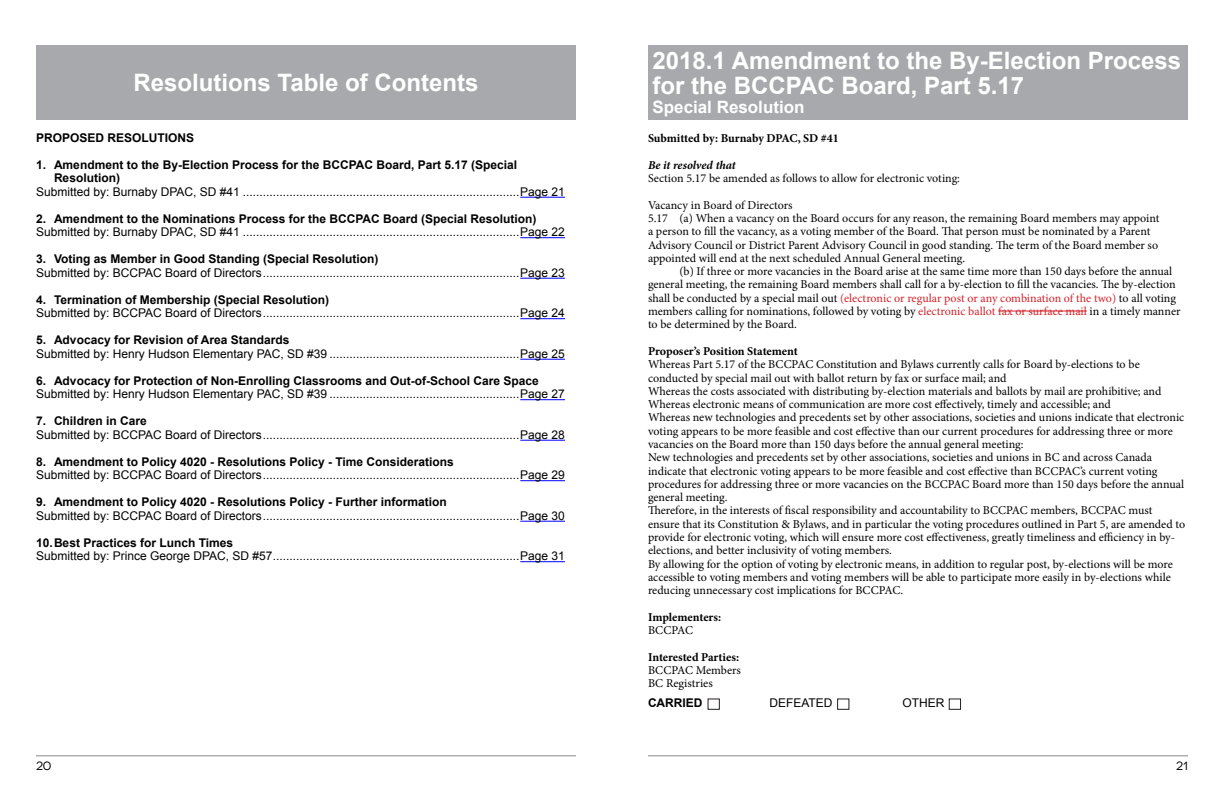
<style>
.page{position:relative;width:1224px;height:792px;background:#fff}
.page>*{position:absolute;margin:0;border:0;box-sizing:border-box;transform-origin:0 0}
.t1{font:700 24px/25px "Arial";color:#fff}
.t2{font:700 17px "Arial";color:#fff}
.t3{font:12px/13.3px "Minion Pro";color:#000}
.t4{font:12px "Arial";color:#000}
.t5{font:700 12px/13.5px "Arial";color:#000}
.t6{font:700 12px "Minion Pro";letter-spacing:-.005em;color:#000}
.t7{font:italic 700 12px "Minion Pro";letter-spacing:-.005em;color:#000}
.t8{font:12px "Novecentowide";color:#000}
.s1{color:#d2232a}
</style>
<div class="page">
<hr style="left:36px;top:756px;width:540px;height:1px;background:#a7a9ac">
<hr style="left:648px;top:756px;width:540px;height:1px;background:#a7a9ac">
<hr style="left:520px;top:197px;width:45px;height:1px;background:#00f">
<hr style="left:520px;top:237px;width:45px;height:1px;background:#00f">
<hr style="left:520px;top:278px;width:45px;height:1px;background:#00f">
<hr style="left:520px;top:318px;width:45px;height:1px;background:#00f">
<hr style="left:520px;top:359px;width:45px;height:1px;background:#00f">
<hr style="left:520px;top:399px;width:45px;height:1px;background:#00f">
<hr style="left:520px;top:440px;width:45px;height:1px;background:#00f">
<hr style="left:520px;top:480px;width:45px;height:1px;background:#00f">
<hr style="left:520px;top:521px;width:45px;height:1px;background:#00f">
<hr style="left:520px;top:561px;width:45px;height:1px;background:#00f">
<div style="left:36px;top:45px;width:540px;height:75px;background:#a7a9ac"></div>
<div style="left:708px;top:698px;width:12px;height:12px;border:1px solid #231f20"></div>
<div style="left:837px;top:698px;width:12px;height:12px;border:1px solid #231f20"></div>
<div style="left:949px;top:698px;width:12px;height:12px;border:1px solid #231f20"></div>
<div style="left:648px;top:45px;width:540px;height:75px;background:#a7a9ac"></div>
<hr style="left:998px;top:311px;width:89px;height:1px;background:#d2232a">
<h1 class="t1" style="left:134px;top:71px;width:346px">Resolutions Table of Contents</h1>
<p class="t5" style="left:36px;top:131px;width:160px">PROPOSED RESOLUTIONS</p>
<p class="t5" style="left:54px;top:158px;width:465px;text-indent:-18px">1. Amendment to the By-Election Process for the BCCPAC Board, Part 5.17 (Special<br>Resolution)</p>
<p class="t4" style="left:36px;top:184px;width:530px">Submitted by: Burnaby DPAC, SD #41 ...................................................................................Page 21</p>
<p class="t5" style="left:36px;top:212px;width:502px">2. Amendment to the Nominations Process for the BCCPAC Board (Special Resolution)</p>
<p class="t4" style="left:36px;top:224px;width:530px">Submitted by: Burnaby DPAC, SD #41 ...................................................................................Page 22</p>
<p class="t5" style="left:36px;top:253px;width:344px">3. Voting as Member in Good Standing (Special Resolution)</p>
<p class="t4" style="left:36px;top:265px;width:530px">Submitted by: BCCPAC Board of Directors.............................................................................Page 23</p>
<p class="t5" style="left:36px;top:293px;width:295px">4. Termination of Membership (Special Resolution)</p>
<p class="t4" style="left:36px;top:305px;width:530px">Submitted by: BCCPAC Board of Directors.............................................................................Page 24</p>
<p class="t5" style="left:36px;top:334px;width:255px">5. Advocacy for Revision of Area Standards</p>
<p class="t4" style="left:36px;top:346px;width:530px">Submitted by: Henry Hudson Elementary PAC, SD #39 .........................................................Page 25</p>
<p class="t5" style="left:36px;top:374px;width:504px">6. Advocacy for Protection of Non-Enrolling Classrooms and Out-of-School Care Space</p>
<p class="t4" style="left:36px;top:386px;width:530px">Submitted by: Henry Hudson Elementary PAC, SD #39 .........................................................Page 27</p>
<p class="t5" style="left:36px;top:415px;width:112px">7. Children in Care</p>
<p class="t4" style="left:36px;top:427px;width:530px">Submitted by: BCCPAC Board of Directors.............................................................................Page 28</p>
<p class="t5" style="left:36px;top:455px;width:419px">8. Amendment to Policy 4020 - Resolutions Policy - Time Considerations</p>
<p class="t4" style="left:36px;top:467px;width:530px">Submitted by: BCCPAC Board of Directors.............................................................................Page 29</p>
<p class="t5" style="left:36px;top:496px;width:412px">9. Amendment to Policy 4020 - Resolutions Policy - Further information</p>
<p class="t4" style="left:36px;top:508px;width:530px">Submitted by: BCCPAC Board of Directors.............................................................................Page 30</p>
<p class="t5" style="left:36px;top:536px;width:199px">10.Best Practices for Lunch Times</p>
<p class="t4" style="left:36px;top:548px;width:530px">Submitted by: Prince George DPAC, SD #57..........................................................................Page 31</p>
<h1 class="t1" style="left:652px;top:49px;width:530px">2018.1 Amendment to the By-Election Process for the BCCPAC Board, Part 5.17</h1>
<h2 class="t2" style="left:652px;top:96px;width:154px">Special Resolution</h2>
<p class="t6" style="left:648px;top:130px;width:192px">Submitted by: Burnaby DPAC, SD #41</p>
<p class="t7" style="left:648px;top:156px;width:89px">Be it resolved that</p>
<p class="t3" style="left:648px;top:172px;width:314px">Section 5.17 be amended as follows to allow for electronic voting:</p>
<p class="t3" style="left:648px;top:198px;width:513px">Vacancy in Board of Directors<br>5.17 (a) When a vacancy on the Board occurs for any reason, the remaining Board members may appoint a person to fill the vacancy, as a voting member of the Board. That person must be nominated by a Parent Advisory Council or District Parent Advisory Council in good standing. The term of the Board member so appointed will end at the next scheduled Annual General meeting.</p>
<p class="t3" style="left:648px;top:265px;width:534px;text-indent:32px">(b) If three or more vacancies in the Board arise at the same time more than 150 days before the annual general meeting, the remaining Board members shall call for a by-election to fill the vacancies. The by-election shall be conducted by a special mail out <span class="s1">(electronic or regular post or any combination of the two)</span> to all voting members calling for nominations, followed by voting by <span class="s1">electronic ballot fax or surface mail</span> in a timely manner to be determined by the Board.</p>
<p class="t6" style="left:648px;top:343px;width:151px">Proposer’s Position Statement</p>
<p class="t3" style="left:648px;top:358px;width:539px">Whereas Part 5.17 of the BCCPAC Constitution and Bylaws currently calls for Board by-elections to be conducted by special mail out with ballot return by fax or surface mail; and<br>Whereas the costs associated with distributing by-election materials and ballots by mail are prohibitive; and Whereas electronic means of communication are more cost effectively, timely and accessible; and<br>Whereas new technologies and precedents set by other associations, societies and unions indicate that electronic voting appears to be more feasible and cost effective than our current procedures for addressing three or more vacancies on the Board more than 150 days before the annual general meeting:<br>New technologies and precedents set by other associations, societies and unions in BC and across Canada indicate that electronic voting appears to be more feasible and cost effective than BCCPAC’s current voting procedures for addressing three or more vacancies on the BCCPAC Board more than 150 days before the annual general meeting.<br>Therefore, in the interests of fiscal responsibility and accountability to BCCPAC members, BCCPAC must ensure that its Constitution &amp; Bylaws, and in particular the voting procedures outlined in Part 5, are amended to provide for electronic voting, which will ensure more cost effectiveness, greatly timeliness and efficiency in by&shy;elections, and better inclusivity of voting members.<br>By allowing for the option of voting by electronic means, in addition to regular post, by-elections will be more accessible to voting members and voting members will be able to participate more easily in by-elections while reducing unnecessary cost implications for BCCPAC.</p>
<p class="t6" style="left:648px;top:609px;width:75px">Implementers:</p>
<p class="t3" style="left:648px;top:624px;width:47px">BCCPAC</p>
<p class="t6" style="left:648px;top:648px;width:93px">Interested Parties:</p>
<p class="t3" style="left:648px;top:664px;width:95px">BCCPAC Members<br>BC Registries</p>
<p class="t5" style="left:648px;top:697px;width:56px">CARRIED</p>
<p class="t4" style="left:769px;top:695px;width:65px">DEFEATED</p>
<p class="t4" style="left:903px;top:695px;width:43px">OTHER</p>
<p class="t8" style="left:36px;top:759px;width:17px">20</p>
<p class="t8" style="left:1176px;top:759px;width:13px">21</p>
</div>
